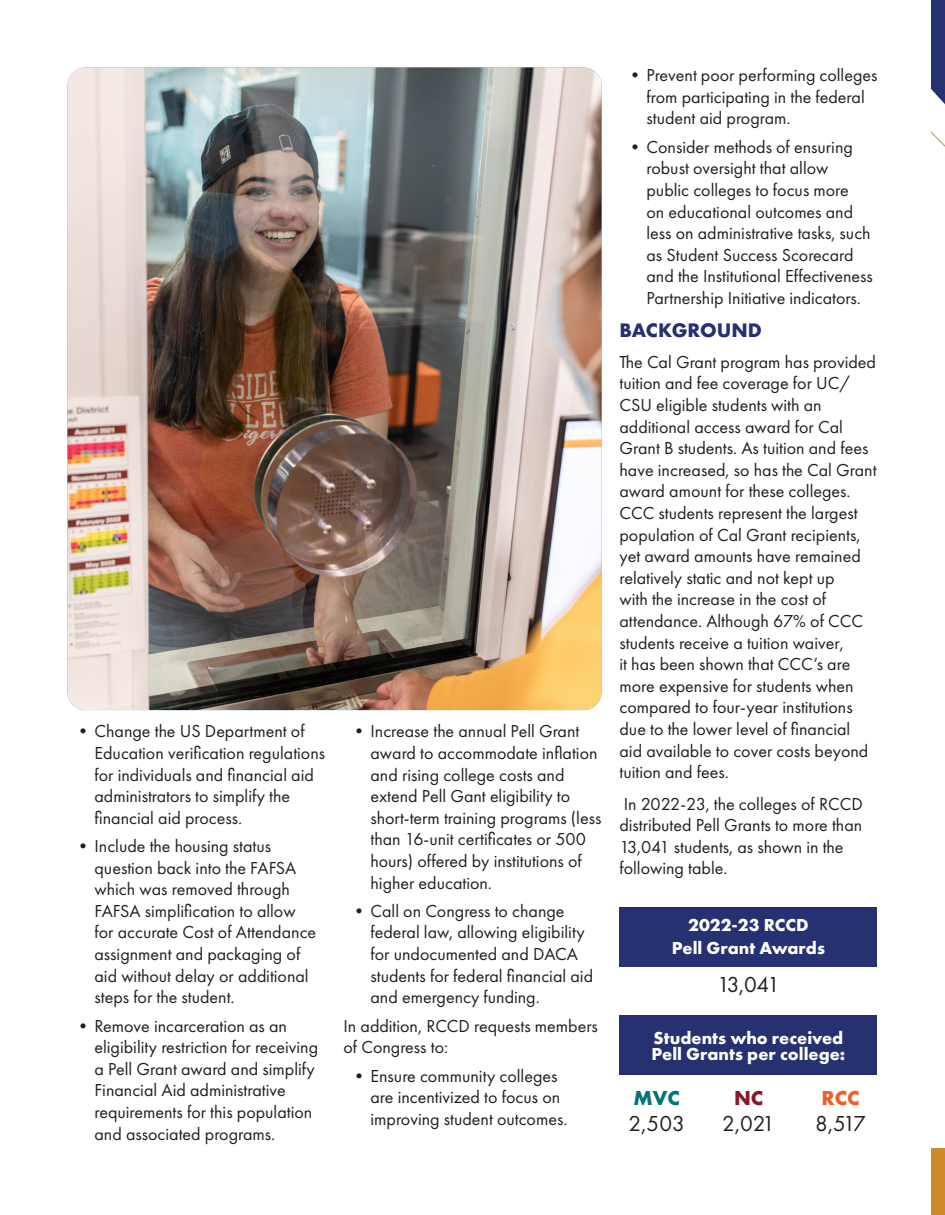
<style>
.page{position:relative;width:945px;height:1215px;background:#fff}
.page>*{position:absolute;margin:0;border:0;box-sizing:border-box;transform-origin:0 0}
.PARAGRAPH_B{font:22.5px "Futura PT";letter-spacing:-.1em;color:#231f20}
.PARAGRAPH_B-2{font:700 21px "Futura PT";color:#00737b}
.PARAGRAPH_B-3{font:700 21px "Futura PT";color:#f15d22}
.PARAGRAPH_B-4{font:700 21px "Futura PT";color:#881728}
.PARAGRAPH_B-5{font:18px/21.6px "Futura PT";color:#231f20}
.t1{font:700 18px/23.2px "Futura PT";color:#fff;text-align:center}
.PARAGRAPH_B-6{font:700 18px "Futura";color:#253170}
</style>
<div class="page">
<svg style="left:932px;top:0;width:13px;height:147px"></svg>
<img style="left:68px;top:68px;width:533px;height:642px">
<div style="left:932px;top:1148px;width:13px;height:67px;background:#cd8b2a"></div>
<div style="left:620px;top:907px;width:257px;height:59px;background:#253170"></div>
<div style="left:620px;top:1015px;width:257px;height:60px;background:#253170"></div>
<p class="PARAGRAPH_B-5" style="left:94px;top:720px;width:232px;text-indent:-20px">•Change the US Department of<br>Education verification regulations for individuals and financial aid administrators to simplify the financial aid process.</p>
<p class="PARAGRAPH_B-5" style="left:94px;top:835px;width:223px;text-indent:-20px">•Include the housing status question back into the FAFSA which was removed through<br>FAFSA simplification to allow for accurate Cost of Attendance assignment and packaging of aid without delay or additional steps for the student.</p>
<p class="PARAGRAPH_B-5" style="left:94px;top:1015px;width:225px;text-indent:-20px">•Remove incarceration as an eligibility restriction for receiving a Pell Grant award and simplify<br>Financial Aid administrative requirements for this population and associated programs.</p>
<p class="PARAGRAPH_B-5" style="left:370px;top:720px;width:232px;text-indent:-20px">•Increase the annual Pell Grant award to accommodate inflation and rising college costs and extend Pell Gant eligibility to short-term training programs (less than 16-unit certificates or 500 hours) offered by institutions of higher education.</p>
<p class="PARAGRAPH_B-5" style="left:370px;top:900px;width:224px;text-indent:-20px">•Call on Congress to change federal law, allowing eligibility for undocumented and DACA students for federal financial aid and emergency funding.</p>
<p class="PARAGRAPH_B-5" style="left:344px;top:1015px;width:256px">In addition, RCCD requests members of Congress to:</p>
<p class="PARAGRAPH_B-5" style="left:370px;top:1065px;width:198px;text-indent:-20px">•Ensure community colleges are incentivized to focus on improving student outcomes.</p>
<p class="PARAGRAPH_B-5" style="left:646px;top:64px;width:233px;text-indent:-20px">•Prevent poor performing colleges from participating in the federal student aid program.</p>
<p class="PARAGRAPH_B-5" style="left:646px;top:136px;width:228px;text-indent:-20px">•Consider methods of ensuring robust oversight that allow public colleges to focus more<br>on educational outcomes and less on administrative tasks, such as Student Success Scorecard and the Institutional Effectiveness<br>Partnership Initiative indicators.</p>
<p class="PARAGRAPH_B-6" style="left:620px;top:317px;width:144px">BACKGROUND</p>
<p class="PARAGRAPH_B-5" style="left:620px;top:351px;width:259px">The Cal Grant program has provided tuition and fee coverage for UC/<br>CSU eligible students with an additional access award for Cal<br>Grant B students. As tuition and fees have increased, so has the Cal Grant award amount for these colleges.<br>CCC students represent the largest population of Cal Grant recipients, yet award amounts have remained relatively static and not kept up<br>with the increase in the cost of attendance. Although 67% of CCC students receive a tuition waiver,<br>it has been shown that CCC’s are more expensive for students when compared to four-year institutions due to the lower level of financial aid available to cover costs beyond tuition and fees.</p>
<p class="PARAGRAPH_B-5" style="left:620px;top:793px;width:245px">In 2022-23, the colleges of RCCD distributed Pell Grants to more than<br>13,041 students, as shown in the following table.</p>
<p class="t1" style="left:672px;top:912px;width:155px">2022-23 RCCD<br>Pell Grant Awards</p>
<p class="PARAGRAPH_B" style="left:717px;top:971px;width:64px">13,041</p>
<p class="t1" style="left:652px;top:1029px;width:195px;line-height:16.5px;text-align:left">Students who received<br>Pell Grants per college:</p>
<p class="PARAGRAPH_B-2" style="left:634px;top:1084px;width:48px">MVC</p>
<p class="PARAGRAPH_B" style="left:629px;top:1110px;width:58px">2,503</p>
<p class="PARAGRAPH_B-4" style="left:734px;top:1084px;width:31px">NC</p>
<p class="PARAGRAPH_B" style="left:722px;top:1110px;width:54px">2,021</p>
<p class="PARAGRAPH_B-3" style="left:822px;top:1084px;width:39px">RCC</p>
<p class="PARAGRAPH_B" style="left:815px;top:1110px;width:52px">8,517</p>
</div>
